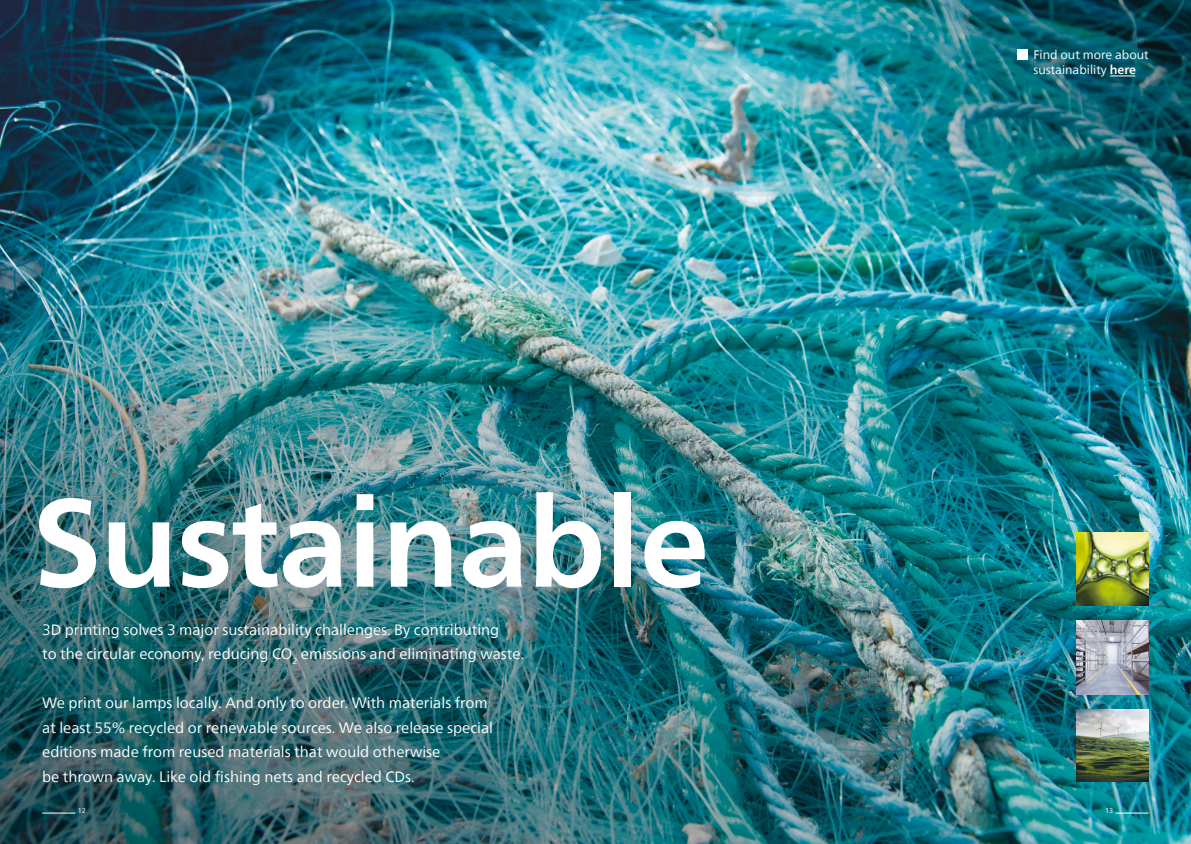
<style>
.page{position:relative;width:1191px;height:844px;background:#fff}
.page>*{position:absolute;margin:0;border:0;box-sizing:border-box;transform-origin:0 0}
.t1{font:700 124.77px "Neue Frutiger World";letter-spacing:-.01em;color:#fff}
.t2{font:14.88px/24.5px "Neue Frutiger World";color:#fff}
.t3{font:12.25px/14.9px "Neue Frutiger World";color:#fff}
.t4{font:7px "Neue Frutiger World";color:#fff}
.s1{font-weight:700}
</style>
<div class="page">
<img style="left:0;top:0;width:758px;height:243px">
<img style="left:758px;top:0;width:433px;height:243px">
<img style="left:0;top:243px;width:1191px;height:600px">
<img style="left:1076px;top:532px;width:72px;height:73px">
<img style="left:1076px;top:709px;width:72px;height:72px">
<hr style="left:42px;top:812px;width:33px;height:1px;background:#fff">
<hr style="left:1115px;top:812px;width:33px;height:1px;background:#fff">
<div style="left:1017px;top:50px;width:10px;height:10px;background:#fff"></div>
<svg style="left:1110px;top:75px;width:25px;height:1px"></svg>
<p class="t3" style="left:1033px;top:48px;width:117px">Find out more about sustainability <span class="s1">here</span></p>
<h1 class="t1" style="left:33px;top:433px;width:678px">Sustainable</h1>
<p class="t2" style="left:42px;top:617px;width:483px">3D printing solves 3 major sustainability challenges. By contributing<br>to the circular economy, reducing CO<sub>2</sub> emissions and eliminating waste.</p>
<p class="t2" style="left:42px;top:691px;width:452px">We print our lamps locally. And only to order. With materials from at least 55% recycled or renewable sources. We also release special editions made from reused materials that would otherwise<br>be thrown away. Like old fishing nets and recycled CDs.</p>
<p class="t4" style="left:78px;top:805px;width:10px">12</p>
<p class="t4" style="left:1105px;top:805px;width:10px">13</p>
</div>
